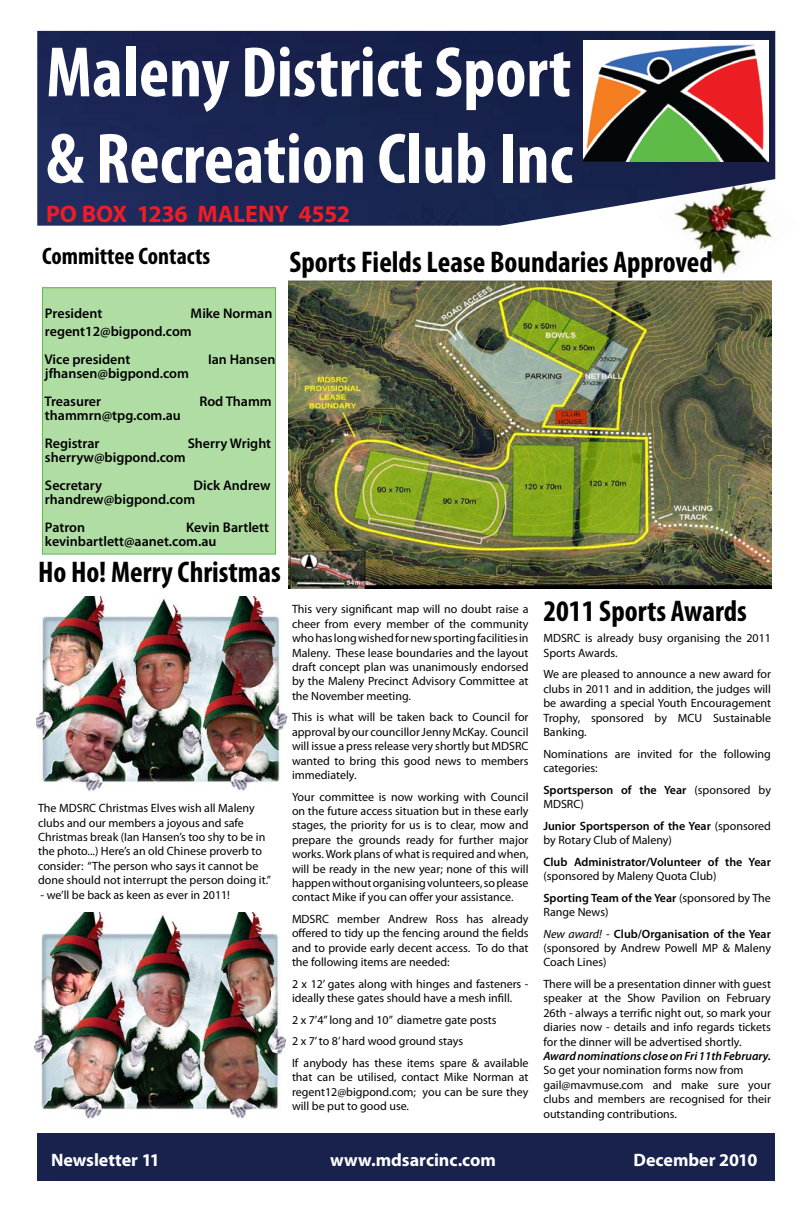
<style>
.page{position:relative;width:810px;height:1224px;background:#fff}
.page>*{position:absolute;margin:0;border:0;box-sizing:border-box;transform-origin:0 0}
.t1{font:700 condensed 72px/86.4px "Myriad Pro";color:#fff}
.t2{font:700 condensed 30px "Myriad Pro";color:#000}
.t3{font:700 24px "Myriad Pro";letter-spacing:-.015em;color:#ed1e25}
.t4{font:700 condensed 24px "Myriad Pro";color:#000}
.t5{font:700 18px "Myriad Pro";letter-spacing:-.005em;color:#fff}
.t6{font:600 14px/28px "Myriad Pro";color:#000}
.t7{font:12px/14.4px "Myriad Pro";color:#000}
.t8{font:600 12px/14.4px "Myriad Pro";color:#000}
.t9{font:italic 600 12px "Myriad Pro";color:#000}
.s1{font-weight:400}
.s2{font-weight:600}
.s3{font-weight:400;font-style:italic}
</style>
<div class="page">
<img style="left:658px;top:150px;width:118px;height:131px">
<img style="left:37px;top:31px;width:738px;height:195px">
<div style="left:42px;top:288px;width:234px;height:266px;background:#afdda3"></div>
<div style="left:42px;top:287px;width:234px;height:268px;border:1px solid #60bb47"></div>
<div style="left:37px;top:1133px;width:738px;height:48px;background:#19224d"></div>
<img style="left:36px;top:596px;width:252px;height:196px">
<img style="left:34px;top:912px;width:252px;height:206px">
<img style="left:584px;top:41px;width:184px;height:121px">
<img style="left:288px;top:281px;width:484px;height:308px">
<h1 class="t1" style="left:46px;top:28px;width:528px">Maleny District Sport &amp; Recreation Club Inc</h1>
<h3 class="t3" style="left:46px;top:198px;width:306px">PO BOX 1236 MALENY 4552</h3>
<h3 class="t4" style="left:42px;top:241px;width:170px">Committee Contacts</h3>
<h2 class="t2" style="left:290px;top:244px;width:425px">Sports Fields Lease Boundaries Approved</h2>
<p class="t6" style="left:45px;top:304px;width:229px;line-height:18px;text-indent:146px">Mike Norman regent12@bigpond.com</p>
<p class="t6" style="left:44px;top:345px;width:87px">Vice president</p>
<p class="t6" style="left:208px;top:345px;width:69px">Ian Hansen</p>
<p class="t6" style="left:44px;top:359px;width:146px">jfhansen@bigpond.com<br>Treasurer</p>
<p class="t6" style="left:45px;top:299px;width:59px">President</p>
<p class="t6" style="left:199px;top:387px;width:74px">Rod Thamm</p>
<p class="t6" style="left:45px;top:401px;width:137px">thammrn@tpg.com.au<br>Registrar</p>
<p class="t6" style="left:188px;top:429px;width:85px">Sherry Wright</p>
<p class="t6" style="left:45px;top:443px;width:142px">sherryw@bigpond.com<br>Secretary</p>
<p class="t6" style="left:45px;top:478px;width:227px;line-height:14px;text-indent:149px">Dick Andrew rhandrew@bigpond.com</p>
<p class="t6" style="left:45px;top:513px;width:42px">Patron</p>
<p class="t6" style="left:45px;top:520px;width:225px;line-height:14px;text-indent:141px">Kevin Bartlett kevinbartlett@aanet.com.au</p>
<h2 class="t2" style="left:38px;top:553px;width:244px">Ho Ho! Merry Christmas</h2>
<p class="t7" style="left:38px;top:801px;width:234px">The MDSRC Christmas Elves wish all Maleny clubs and our members a joyous and safe Christmas break (Ian Hansen’s too shy to be in the photo...) Here’s an old Chinese proverb to consider: “The person who says it cannot be done should not interrupt the person doing it.”</p>
<p class="t7" style="left:41px;top:887px;width:191px">- we’ll be back as keen as ever in 2011!</p>
<p class="t7" style="left:292px;top:602px;width:238px;text-align:justify">This very significant map will no doubt raise a cheer from every member of the community who has long wished for new sporting facilities in Maleny. These lease boundaries and the layout draft concept plan was unanimously endorsed by the Maleny Precinct Advisory Committee at the November meeting.</p>
<p class="t7" style="left:292px;top:710px;width:238px;text-align:justify">This is what will be taken back to Council for approval by our councillor Jenny McKay. Council will issue a press release very shortly but MDSRC wanted to bring this good news to members immediately.</p>
<p class="t7" style="left:292px;top:789px;width:238px;text-align:justify">Your committee is now working with Council on the future access situation but in these early stages, the priority for us is to clear, mow and prepare the grounds ready for further major works. Work plans of what is required and when, will be ready in the new year; none of this will happen without organising volunteers, so please contact Mike if you can offer your assistance.</p>
<p class="t7" style="left:292px;top:912px;width:238px;text-align:justify">MDSRC member Andrew Ross has already offered to tidy up the fencing around the fields and to provide early decent access. To do that the following items are needed:</p>
<p class="t7" style="left:292px;top:976px;width:238px">2 x 12’ gates along with hinges and fasteners - ideally these gates should have a mesh infill.</p>
<p class="t7" style="left:292px;top:1009px;width:238px;line-height:21.6px">2 x 7’4” long and 10” diametre gate posts<br>2 x 7’ to 8’ hard wood ground stays<br>If anybody has these items spare &amp; available</p>
<p class="t7" style="left:292px;top:1070px;width:238px;text-align:justify">that can be utilised, contact Mike Norman at regent12@bigpond.com; you can be sure they will be put to good use.</p>
<h2 class="t2" style="left:543px;top:592px;width:205px">2011 Sports Awards</h2>
<p class="t7" style="left:543px;top:631px;width:229px">MDSRC is already busy organising the 2011<br>Sports Awards.</p>
<p class="t7" style="left:543px;top:667px;width:229px;text-align:justify">We are pleased to announce a new award for clubs in 2011 and in addition, the judges will be awarding a special Youth Encouragement Trophy, sponsored by MCU Sustainable Banking.</p>
<p class="t7" style="left:543px;top:746px;width:229px">Nominations are invited for the following categories:</p>
<p class="t8" style="left:543px;top:782px;width:229px">Sportsperson of the Year <span class="s1">(sponsored by<br>MDSRC)</span></p>
<p class="t7" style="left:543px;top:818px;width:229px"><span class="s2">Junior Sportsperson of the Year</span> (sponsored by Rotary Club of Maleny)</p>
<p class="t8" style="left:543px;top:854px;width:229px">Club Administrator/Volunteer of the Year</p>
<p class="t7" style="left:543px;top:865px;width:229px;line-height:21.6px">(sponsored by Maleny Quota Club)<br><span class="s2">Sporting Team of the Year</span> (sponsored by The</p>
<p class="t8" style="left:543px;top:901px;width:229px;line-height:21.6px"><span class="s1">Range News)<br></span><span class="s3">New award!</span> <span class="s1">-</span> Club/Organisation of the Year</p>
<p class="t7" style="left:543px;top:941px;width:229px">(sponsored by Andrew Powell MP &amp; Maleny<br>Coach Lines)</p>
<p class="t7" style="left:543px;top:977px;width:229px;text-align:justify">There will be a presentation dinner with guest speaker at the Show Pavilion on February 26th - always a terrific night out, so mark your diaries now - details and info regards tickets for the dinner will be advertised shortly.</p>
<p class="t9" style="left:543px;top:1048px;width:229px">Award nominations close on Fri 11th February.</p>
<p class="t7" style="left:543px;top:1063px;width:229px">So get your nomination forms now from gail@mavmuse.com and make sure your clubs and members are recognised for their outstanding contributions.</p>
<h3 class="t5" style="left:51px;top:1149px;width:110px">Newsletter 11</h3>
<h3 class="t5" style="left:330px;top:1149px;width:168px">www.mdsarcinc.com</h3>
<h3 class="t5" style="left:634px;top:1149px;width:125px">December 2010</h3>
</div>
